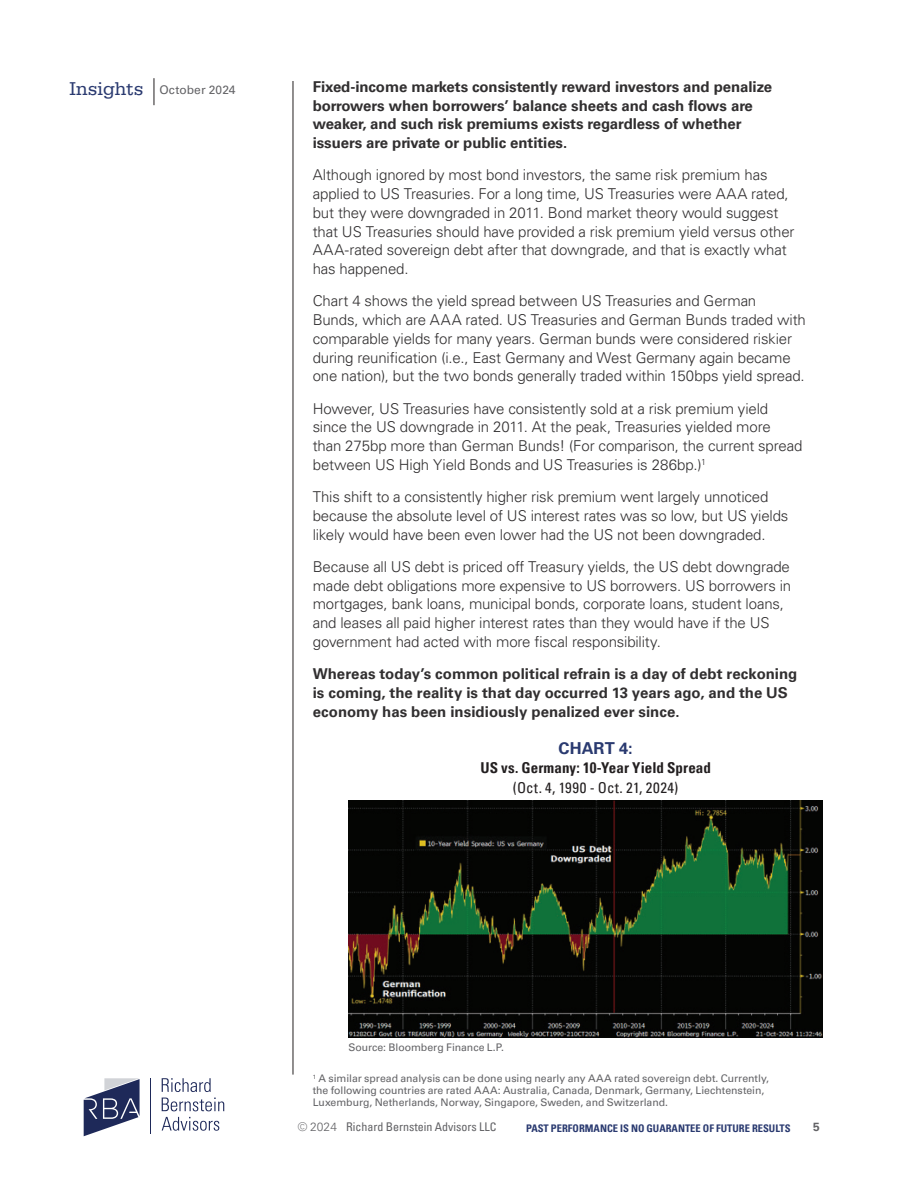
<style>
.page{position:relative;width:918px;height:1188px;background:#fff}
.page>*{position:absolute;margin:0;border:0;box-sizing:border-box;transform-origin:0 0}
.t1{font:700 16.5px "Univers LT Pro 65";letter-spacing:.005em;color:#2a3a70}
.t2{font:300 15px/18.8px "Univers LT Pro 45";letter-spacing:-.01em;color:#312f30}
.t3{font:700 15px/18.8px "Univers LT Pro 65";letter-spacing:-.005em;color:#312f30}
.t4{font:700 condensed 15px "Univers LT Pro";letter-spacing:.005em;color:#231f20}
.t5{font:condensed 15px "Univers LT Pro";letter-spacing:.015em;color:#231f20}
.t6{font:condensed 12px "Univers LT Pro";color:#636366}
.t7{font:12px "Univers LT Pro 55 Roman";letter-spacing:.005em;color:#636366}
.t8{font:700 12px "Univers LT Pro 65";color:#636366}
.t9{font:10.5px/12px "Univers LT Pro 55 Roman";color:#636366}
.t10{font:700 condensed 10.5px "Univers LT Pro";color:#2a3a70}
.s1{font-family:"Serifa Std";font-size:19.5px;color:#2a3a70}
.s2{font-family:"Univers LT Pro 45";font-weight:300;font-stretch:normal}
</style>
<div class="page">
<hr style="left:293px;top:81px;width:1px;height:994px;background:#231f20">
<svg style="left:154px;top:78px;width:1px;height:27px"></svg>
<svg style="left:84px;top:1078px;width:56px;height:58px"></svg>
<hr style="left:151px;top:1078px;width:1px;height:55px;background:#1e2959">
<svg style="left:162px;top:1117px;width:57px;height:14px"></svg>
<svg style="left:162px;top:1078px;width:49px;height:14px"></svg>
<svg style="left:162px;top:1098px;width:62px;height:13px"></svg>
<img style="left:348px;top:800px;width:475px;height:238px">
<p class="t7" style="left:70px;top:82px;width:168px"><span class="s1">Insights</span> October 2024</p>
<p class="t3" style="left:313px;top:76px;width:461px">Fixed-income markets consistently reward investors and penalize borrowers when borrowers’ balance sheets and cash flows are weaker, and such risk premiums exists regardless of whether issuers are private or public entities.</p>
<p class="t2" style="left:313px;top:165px;width:483px">Although ignored by most bond investors, the same risk premium has applied to US Treasuries. For a long time, US Treasuries were AAA rated, but they were downgraded in 2011. Bond market theory would suggest that US Treasuries should have provided a risk premium yield versus other AAA-rated sovereign debt after that downgrade, and that is exactly what has happened.</p>
<p class="t2" style="left:313px;top:291px;width:495px">Chart 4 shows the yield spread between US Treasuries and German Bunds, which are AAA rated. US Treasuries and German Bunds traded with comparable yields for many years. German bunds were considered riskier during reunification (i.e., East Germany and West Germany again became one nation), but the two bonds generally traded within 150bps yield spread.</p>
<p class="t2" style="left:313px;top:399px;width:491px">However, US Treasuries have consistently sold at a risk premium yield since the US downgrade in 2011. At the peak, Treasuries yielded more than 275bp more than German Bunds! (For comparison, the current spread between US High Yield Bonds and US Treasuries is 286bp.)<sup>1</sup></p>
<p class="t2" style="left:313px;top:487px;width:477px">This shift to a consistently higher risk premium went largely unnoticed because the absolute level of US interest rates was so low, but US yields likely would have been even lower had the US not been downgraded.</p>
<p class="t2" style="left:313px;top:557px;width:480px">Because all US debt is priced off Treasury yields, the US debt downgrade made debt obligations more expensive to US borrowers. US borrowers in mortgages, bank loans, municipal bonds, corporate loans, student loans, and leases all paid higher interest rates than they would have if the US government had acted with more fiscal responsibility.</p>
<p class="t3" style="left:313px;top:664px;width:486px">Whereas today’s common political refrain is a day of debt reckoning is coming, the reality is that day occurred 13 years ago, and the US economy has been insidiously penalized ever since.</p>
<p class="t1" style="left:559px;top:736px;width:76px">CHART 4:</p>
<p class="t4" style="left:481px;top:759px;width:232px">US vs. Germany: 10-Year Yield Spread</p>
<p class="t5" style="left:513px;top:778px;width:167px">(Oct. 4, 1990 - Oct. 21, 2024)</p>
<p class="t9" style="left:348px;top:1040px;width:157px">Source: Bloomberg Finance L.P.</p>
<p class="t9" style="left:313px;top:1072px;width:458px"><sup>1</sup> A similar spread analysis can be done using nearly any AAA rated sovereign debt. Currently, the following countries are rated AAA: Australia, Canada, Denmark, Germany, Liechtenstein,<br>Luxemburg, Netherlands, Norway, Singapore, Sweden, and Switzerland.</p>
<p class="t6" style="left:298px;top:1119px;width:200px"><span class="s2">© 2024</span> Richard Bernstein Advisors LLC</p>
<p class="t10" style="left:526px;top:1122px;width:266px">PAST PERFORMANCE IS NO GUARANTEE OF FUTURE RESULTS</p>
<p class="t8" style="left:813px;top:1118px;width:8px">5</p>
</div>
